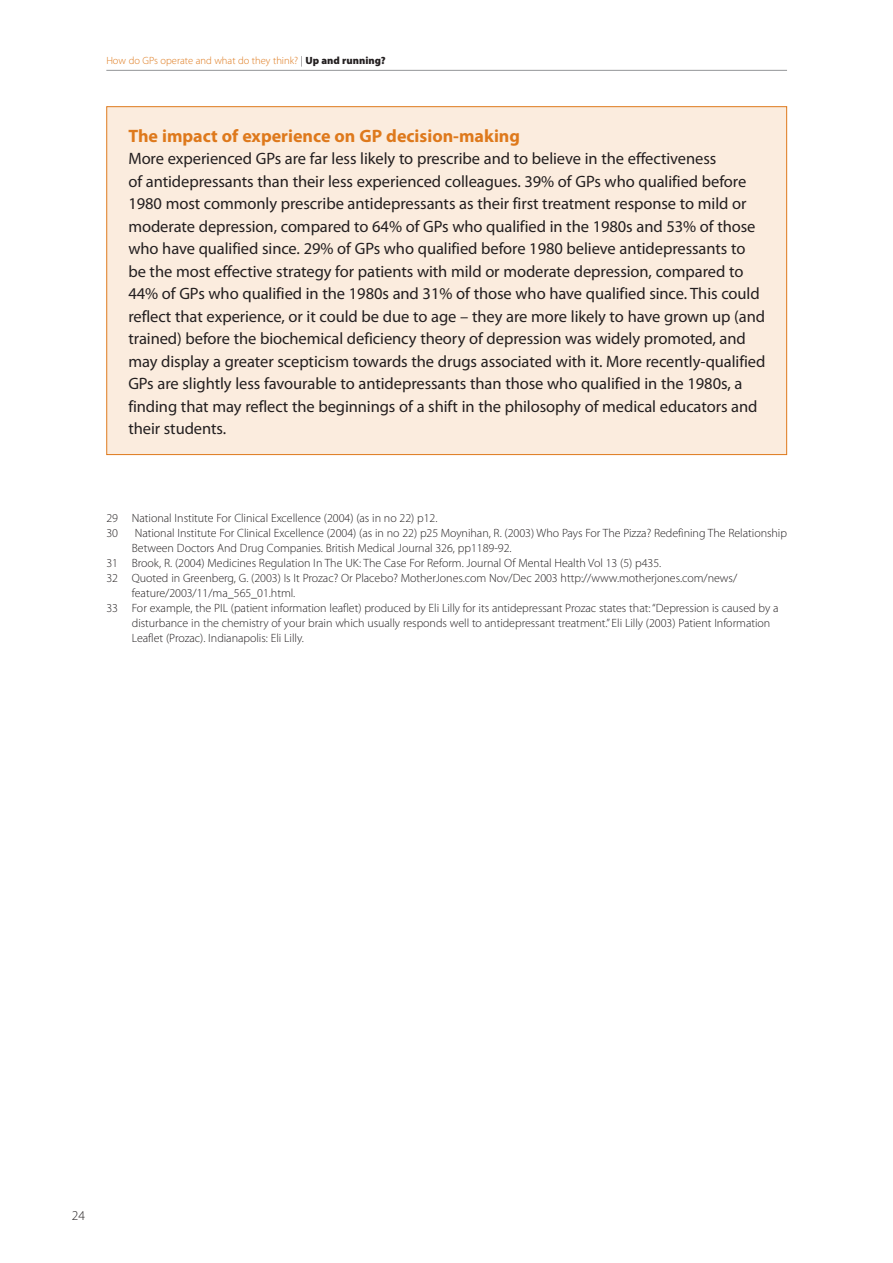
<style>
.page{position:relative;width:893px;height:1263px;background:#fff}
.page>*{position:absolute;margin:0;border:0;box-sizing:border-box;transform-origin:0 0}
.t1{font:700 18px "Myriad Pro";color:#de791c}
.t2{font:16.5px/22.5px "Myriad Pro";letter-spacing:-.005em;color:#231f20}
.t3{font:300 13.5px "Myriad Pro";color:#231f20}
.t4{font:300 12px/15px "Myriad Pro";letter-spacing:-.005em;color:#231f20}
.t5{font:300 10.5px "Myriad Pro";color:#de791c}
.s1{color:#231f20}
.s2{font-weight:900;color:#231f20}
</style>
<div class="page">
<hr style="left:106px;top:70px;width:681px;height:1px;background:#939598">
<div style="left:107px;top:107px;width:679px;height:348px;background:#fbecde"></div>
<p class="t5" style="left:106px;top:56px;width:281px">How do GPs operate and what do they think? <span class="s1">|</span> <span class="s2">Up and running?</span></p>
<p class="t1" style="left:128px;top:129px;width:393px">The impact of experience on GP decision-making</p>
<p class="t2" style="left:128px;top:149px;width:638px">More experienced GPs are far less likely to prescribe and to believe in the effectiveness<br>of antidepressants than their less experienced colleagues. 39% of GPs who qualified before 1980 most commonly prescribe antidepressants as their first treatment response to mild or moderate depression, compared to 64% of GPs who qualified in the 1980s and 53% of those who have qualified since. 29% of GPs who qualified before 1980 believe antidepressants to be the most effective strategy for patients with mild or moderate depression, compared to 44% of GPs who qualified in the 1980s and 31% of those who have qualified since. This could reflect that experience, or it could be due to age – they are more likely to have grown up (and trained) before the biochemical deficiency theory of depression was widely promoted, and may display a greater scepticism towards the drugs associated with it. More recently-qualified GPs are slightly less favourable to antidepressants than those who qualified in the 1980s, a finding that may reflect the beginnings of a shift in the philosophy of medical educators and their students.</p>
<p class="t4" style="left:106px;top:512px;width:332px">29 National Institute For Clinical Excellence (2004) (as in no 22) p12.<br>30</p>
<p class="t4" style="left:135px;top:527px;width:653px">National Institute For Clinical Excellence (2004) (as in no 22) p25 Moynihan, R. (2003) Who Pays For The Pizza? Redefining The Relationship</p>
<p class="t4" style="left:132px;top:542px;width:381px">Between Doctors And Drug Companies. British Medical Journal 326, pp1189-92.</p>
<p class="t4" style="left:106px;top:557px;width:556px">31 Brook, R. (2004) Medicines Regulation In The UK: The Case For Reform. Journal Of Mental Health Vol 13 (5) p435.</p>
<p class="t4" style="left:106px;top:572px;width:632px">32 Quoted in Greenberg, G. (2003) Is It Prozac? Or Placebo? MotherJones.com Nov/Dec 2003 http://www.motherjones.com/news/</p>
<p class="t4" style="left:132px;top:587px;width:165px">feature/2003/11/ma_565_01.html.</p>
<p class="t4" style="left:106px;top:602px;width:673px">33 For example, the PIL (patient information leaflet) produced by Eli Lilly for its antidepressant Prozac states that: “Depression is caused by a</p>
<p class="t4" style="left:132px;top:617px;width:640px">disturbance in the chemistry of your brain which usually responds well to antidepressant treatment.” Eli Lilly (2003) Patient Information</p>
<p class="t4" style="left:132px;top:632px;width:173px">Leaflet (Prozac). Indianapolis: Eli Lilly.</p>
<p class="t3" style="left:72px;top:1211px;width:15px">24</p>
</div>
